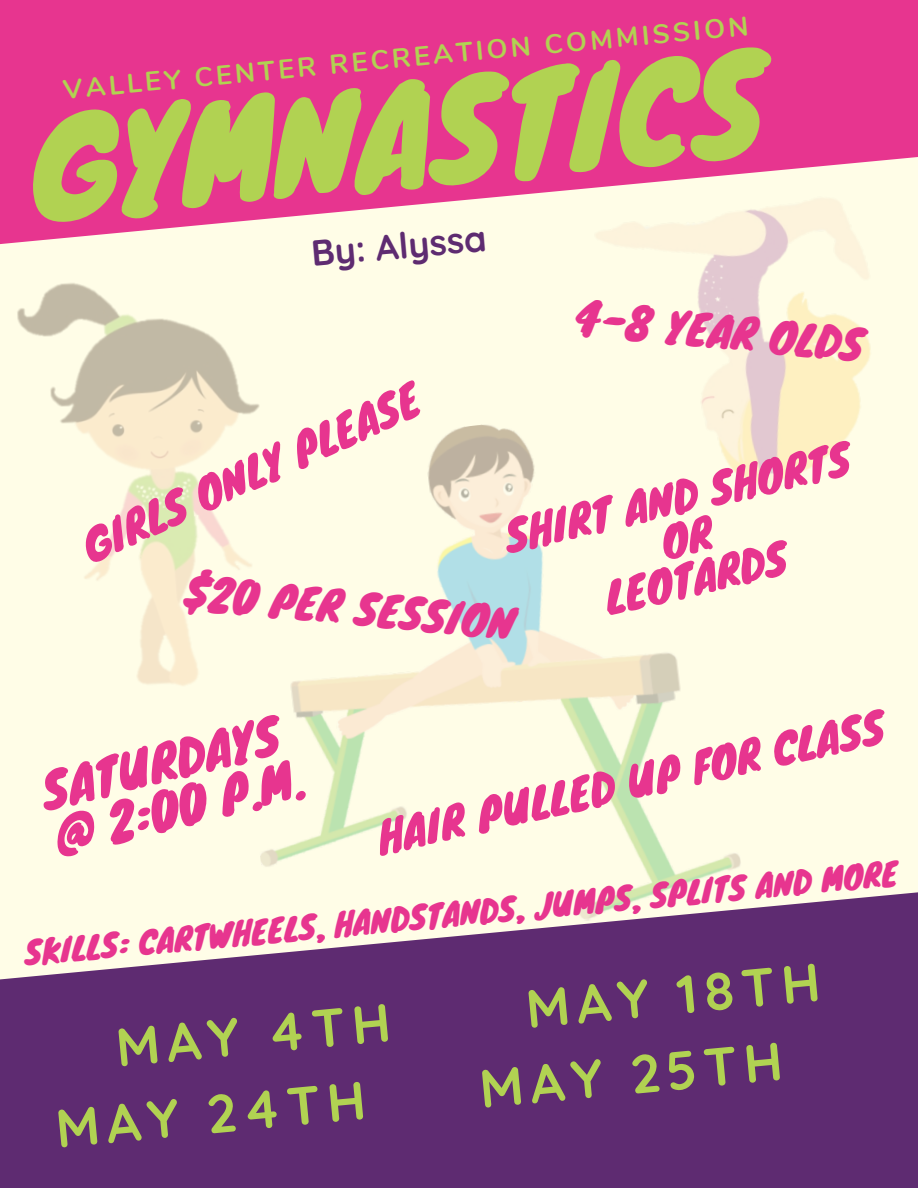
<style>
.page{position:relative;width:918px;height:1188px;background:#fffde7}
.page>*{position:absolute;margin:0;border:0;box-sizing:border-box;transform-origin:0 0}
.t1{font:132px "Knewave";color:#b1d252}
.t2{font:700 54px "Quicksand";color:#b1d252}
.t3{font:48px/47.1px "Knewave";color:#e7358f}
.t4{font:42px/41.2px "Knewave";color:#e7358f;text-align:center}
.t5{font:700 36px "Quicksand";color:#5e2b71}
.t6{font:31.5px "Knewave";color:#e7358f}
.t7{font:700 27px "Nunito";color:#b1d252}
</style>
<div class="page">
<svg style="left:0;top:892px;width:918px;height:296px;background:#6a3a79"></svg>
<img style="left:620px;top:244px;width:251px;height:247px">
<img style="left:17px;top:283px;width:227px;height:403px">
<svg style="left:0;top:0;width:918px;height:244px;fill:#e7358f"></svg>
<img style="left:213px;top:401px;width:533px;height:557px">
<p class="t7" style="left:62px;top:70px;width:690px;rotate:-5deg">VALLEY CENTER RECREATION COMMISSION</p>
<h1 class="t1" style="left:24px;top:61px;width:736px;rotate:-5deg">GYMNASTICS</h1>
<p class="t5" style="left:309px;top:230px;width:177px;rotate:-5deg">By: Alyssa</p>
<p class="t4" style="left:579px;top:294px;width:290px;rotate:6deg">4-8 YEAR OLDS</p>
<p class="t4" style="left:77px;top:530px;width:367px;rotate:-25deg">GIRLS ONLY PLEASE</p>
<p class="t4" style="left:500px;top:516px;width:355px;rotate:-13deg">SHIRT AND SHORTS<br>OR<br>LEOTARDS</p>
<p class="t4" style="left:188px;top:568px;width:333px;rotate:6deg">$20 PER SESSION</p>
<p class="t3" style="left:36px;top:768px;width:258px;rotate:-14deg">SATURDAYS @ 2:00 P.M.</p>
<p class="t4" style="left:373px;top:819px;width:520px;rotate:-13deg">HAIR PULLED UP FOR CLASS</p>
<p class="t6" style="left:22px;top:926px;width:878px;rotate:-5deg">SKILLS: CARTWHEELS, HANDSTANDS, JUMPS, SPLITS AND MORE</p>
<p class="t2" style="left:523px;top:974px;width:297px;rotate:-5deg">MAY 18TH</p>
<p class="t2" style="left:113px;top:1012px;width:277px;rotate:-5deg">MAY 4TH</p>
<p class="t2" style="left:477px;top:1053px;width:306px;rotate:-5deg">MAY 25TH</p>
<p class="t2" style="left:53px;top:1093px;width:313px;rotate:-5deg">MAY 24TH</p>
</div>
